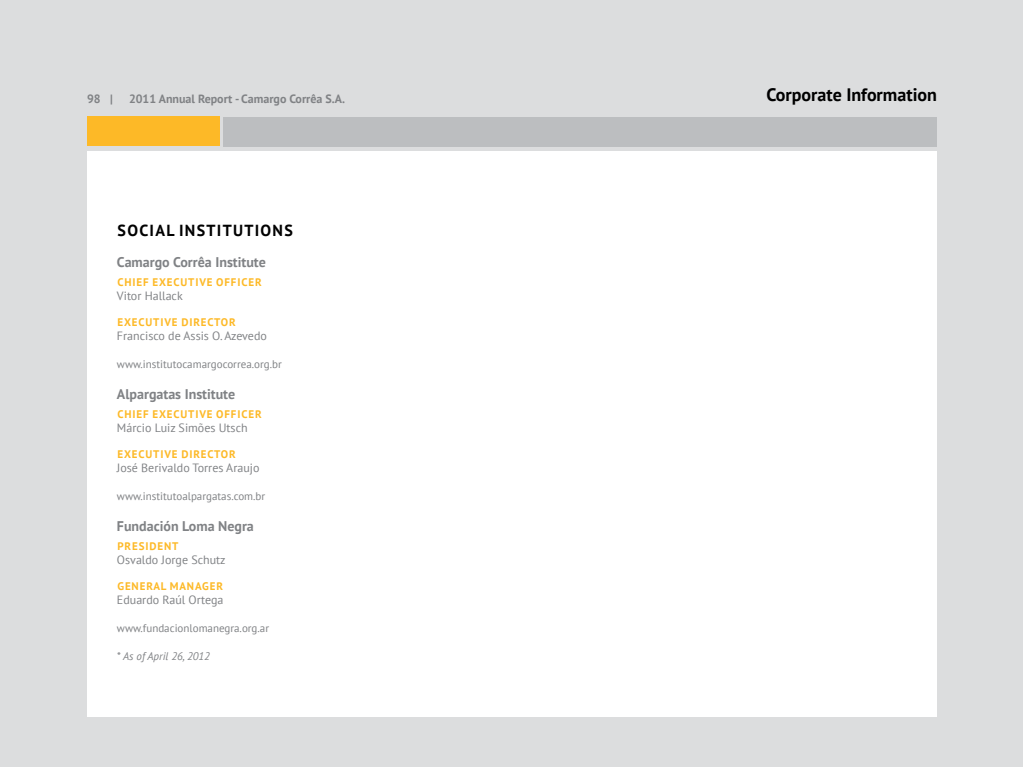
<style>
.page{position:relative;width:1024px;height:768px;background:#dcddde}
.page>*{position:absolute;margin:0;border:0;box-sizing:border-box;transform-origin:0 0}
.t1{font:700 18px "PT Sans";color:#000}
.t2{font:700 16px "PT Sans";letter-spacing:.08em;color:#000}
.t3{font:700 14px "PT Sans";color:#808285}
.t4{font:12px "PT Sans";color:#808285}
.t5{font:700 12px "PT Sans";color:#808285}
.t6{font:700 11px "PT Sans";letter-spacing:.08em;color:#fdb927}
.t7{font:11px "PT Sans";color:#808285}
.t8{font:italic 11px "PT Sans";color:#808285}
</style>
<div class="page">
<div style="left:87px;top:151px;width:850px;height:566px;background:#fff"></div>
<div style="left:224px;top:117px;width:713px;height:30px;background:#bcbec0"></div>
<div style="left:87px;top:116px;width:133px;height:30px;background:#fdb927"></div>
<p class="t5" style="left:87px;top:91px;width:27px">98 |</p>
<p class="t5" style="left:129px;top:91px;width:218px">2011 Annual Report - Camargo Corrêa S.A.</p>
<p class="t2" style="left:118px;top:220px;width:177px">SOCIAL INSTITUTIONS</p>
<p class="t3" style="left:117px;top:253px;width:150px">Camargo Corrêa Institute</p>
<p class="t6" style="left:117px;top:275px;width:146px">CHIEF EXECUTIVE OFFICER</p>
<p class="t4" style="left:117px;top:288px;width:67px">Vitor Hallack</p>
<p class="t6" style="left:117px;top:315px;width:120px">EXECUTIVE DIRECTOR</p>
<p class="t4" style="left:117px;top:328px;width:151px">Francisco de Assis O. Azevedo</p>
<p class="t7" style="left:117px;top:357px;width:166px">www.institutocamargocorrea.org.br</p>
<p class="t3" style="left:117px;top:385px;width:120px">Alpargatas Institute</p>
<p class="t6" style="left:117px;top:407px;width:146px">CHIEF EXECUTIVE OFFICER</p>
<p class="t4" style="left:117px;top:420px;width:132px">Márcio Luiz Simões Utsch</p>
<p class="t6" style="left:117px;top:447px;width:120px">EXECUTIVE DIRECTOR</p>
<p class="t4" style="left:117px;top:460px;width:144px">José Berivaldo Torres Araujo</p>
<p class="t7" style="left:117px;top:489px;width:150px">www.institutoalpargatas.com.br</p>
<p class="t3" style="left:117px;top:517px;width:138px">Fundación Loma Negra</p>
<p class="t6" style="left:117px;top:539px;width:62px">PRESIDENT</p>
<p class="t4" style="left:117px;top:552px;width:110px">Osvaldo Jorge Schutz</p>
<p class="t6" style="left:117px;top:579px;width:107px">GENERAL MANAGER</p>
<p class="t4" style="left:117px;top:592px;width:108px">Eduardo Raúl Ortega</p>
<p class="t7" style="left:117px;top:621px;width:154px">www.fundacionlomanegra.org.ar</p>
<p class="t8" style="left:117px;top:649px;width:94px">* As of April 26, 2012</p>
<p class="t1" style="left:766px;top:83px;width:172px">Corporate Information</p>
</div>
